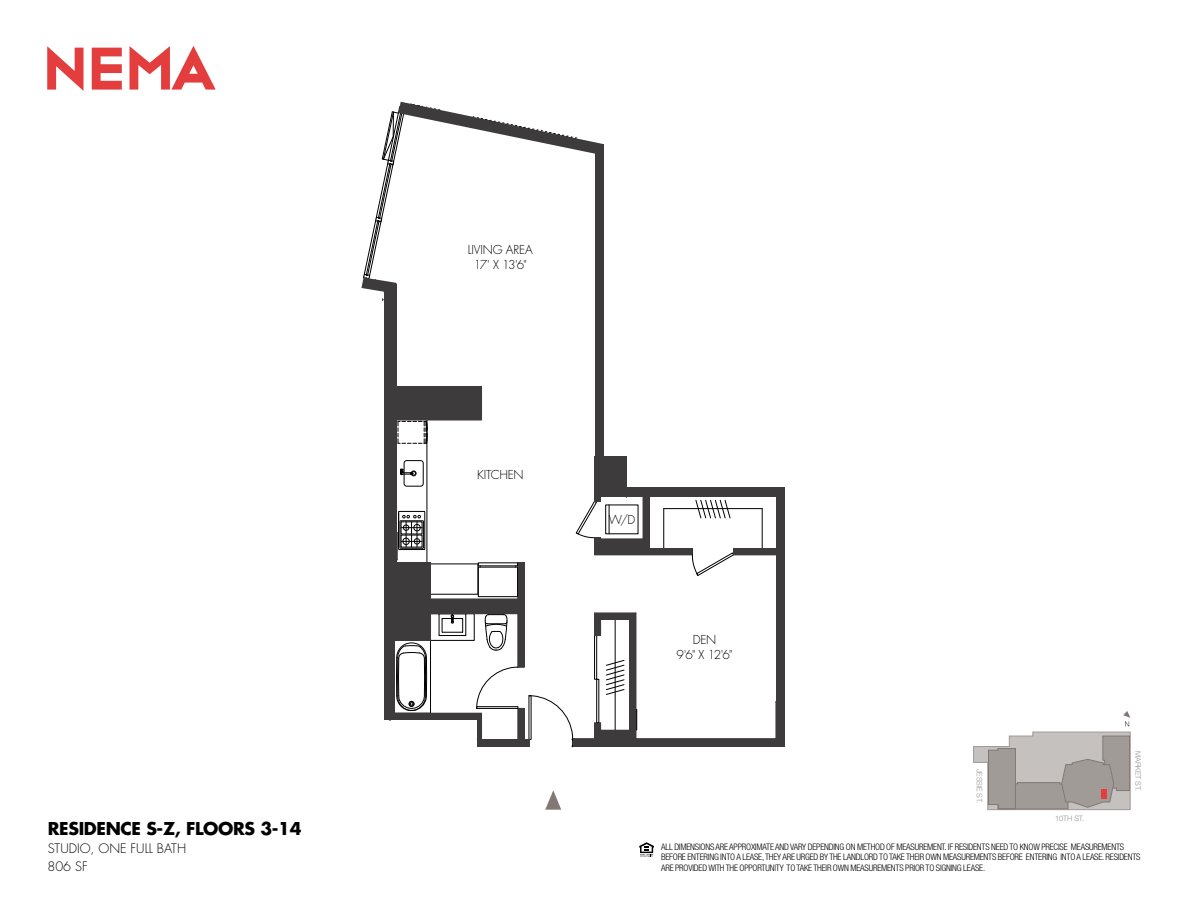
<style>
.page{position:relative;width:1188px;height:918px;background:#fff}
.page>*{position:absolute;margin:0;border:0;box-sizing:border-box;transform-origin:0 0}
.t1{font:700 17.25px "Futura Std";letter-spacing:-.02em;color:#000}
.t2{font:300 12.75px/18px "Futura Std";color:#000}
.t3{font:300 12px/15px "Futura Std";letter-spacing:-.015em;color:#000;text-align:center}
.t4{font:300 condensed 9px/10.5px "Helvetica Neue LT Std";letter-spacing:-.02em;color:#000}
.t5{font:300 7.5px "Helvetica Neue LT Std";letter-spacing:-.02em;color:#939598}
</style>
<div class="page">
<svg style="left:639px;top:842px;width:15px;height:15px"></svg>
<svg style="left:92px;top:48px;width:30px;height:42px"></svg>
<svg style="left:47px;top:46px;width:37px;height:45px"></svg>
<svg style="left:129px;top:46px;width:87px;height:44px"></svg>
<svg style="left:973px;top:711px;width:157px;height:99px"></svg>
<div style="left:573px;top:739px;width:212px;height:8px;background:#3d3b3b"></div>
<div style="left:776px;top:487px;width:9px;height:252px;background:#3d3b3b"></div>
<svg style="left:361px;top:102px;width:415px;height:645px"></svg>
<div style="left:384px;top:713px;width:98px;height:7px;background:#3d3b3b"></div>
<svg style="left:545px;top:790px;width:16px;height:20px"></svg>
<div style="left:1102px;top:789px;width:5px;height:9px;background:#e33d3d"></div>
<h1 class="t1" style="left:48px;top:817px;width:255px">RESIDENCE S-Z, FLOORS 3-14</h1>
<h2 class="t2" style="left:47px;top:839px;width:140px">STUDIO, ONE FULL BATH<br>806 SF</h2>
<h3 class="t3" style="left:468px;top:242px;width:67px">LIVING AREA<br>17' x 13'6"</h3>
<h3 class="t3" style="left:477px;top:467px;width:48px">KITCHEN</h3>
<h3 class="t3" style="left:609px;top:513px;width:28px">W/D</h3>
<h3 class="t3" style="left:676px;top:633px;width:58px">DEN<br>9'6" x 12'6"</h3>
<p class="t5" style="left:984px;top:769px;width:36px;rotate:90deg">JESSIE ST.</p>
<p class="t5" style="left:1055px;top:813px;width:30px">10TH ST.</p>
<p class="t5" style="left:1143px;top:751px;width:42px;rotate:90deg">MARKET ST.</p>
<p class="t4" style="left:661px;top:841px;width:481px">ALL DIMENSIONS ARE APPROXIMATE AND VARY DEPENDING ON METHOD OF MEASUREMENT. IF RESIDENTS NEED TO KNOW PRECISE MEASUREMENTS<br>BEFORE ENTERING INTO A LEASE, THEY ARE URGED BY THE LANDLORD TO TAKE THEIR OWN MEASUREMENTS BEFORE ENTERING INTO A LEASE. RESIDENTS<br>ARE PROVIDED WITH THE OPPORTUNITY TO TAKE THEIR OWN MEASUREMENTS PRIOR TO SIGNING LEASE.</p>
</div>
